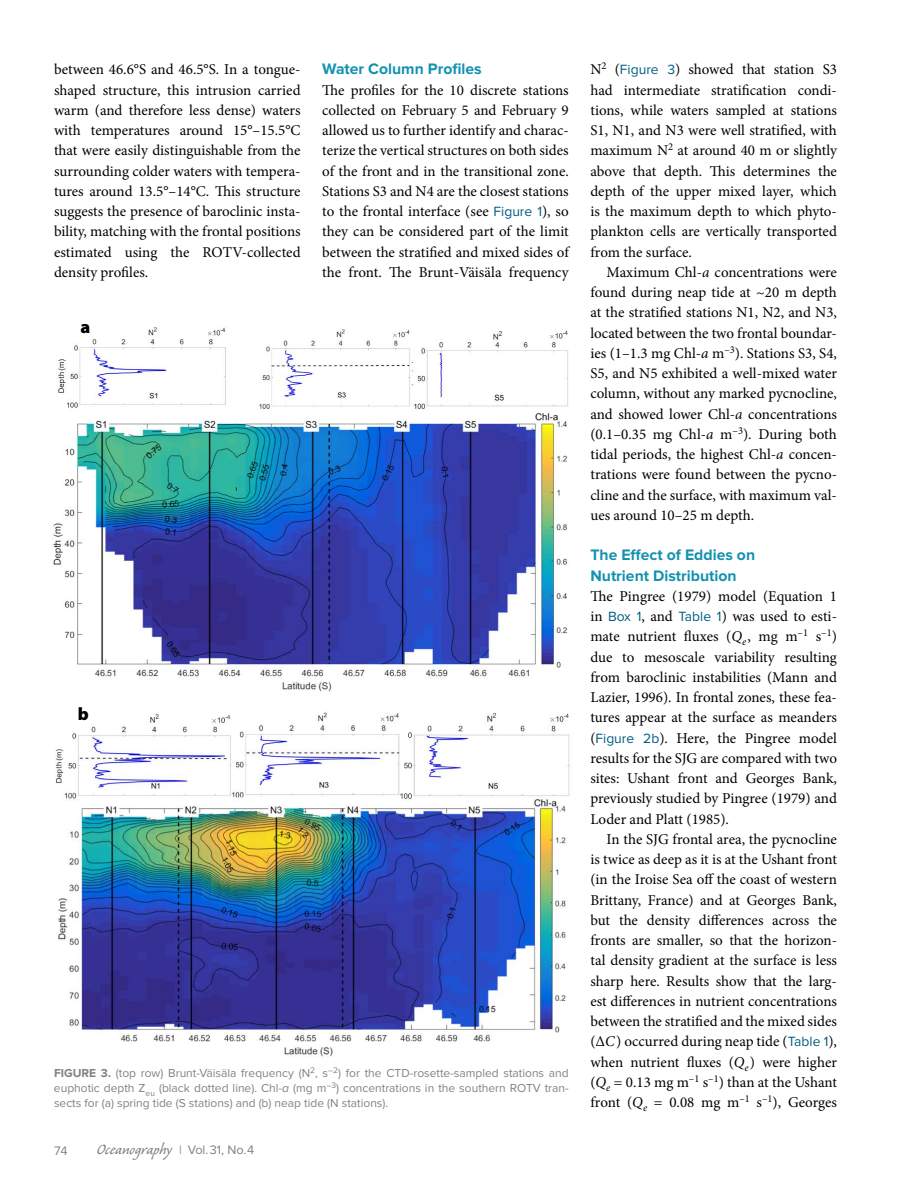
<style>
.page{position:relative;width:918px;height:1188px;background:#fff}
.page>*{position:absolute;margin:0;border:0;box-sizing:border-box;transform-origin:0 0}
.t1{font:18.75px "Caliban Std";color:#808285}
.t2{font:900 18px "Myriad Pro";color:#000}
.t3{font:700 15.75px/20.2px "Proxima Nova";color:#1292af}
.t4{font:15px/20.2px "Minion Pro";color:#000;text-align:justify}
.t5{font:12.75px "Proxima Nova";color:#808285}
.t6{font:12px/15px "Proxima Nova";color:#808285;text-align:justify}
.s1{font-family:"Proxima Nova";font-size:13.8px;color:#005c83}
.s2{font-weight:700}
.s3{font-style:italic}
.s4{font-family:"Proxima Nova";font-size:12.75px}
</style>
<div class="page">
<img style="left:53px;top:327px;width:516px;height:365px">
<img style="left:55px;top:712px;width:515px;height:345px">
<p class="t4" style="left:54px;top:59px;width:248px">between 46.6°S and 46.5°S. In a tongue&shy;shaped structure, this intrusion carried warm (and therefore less dense) waters with temperatures around 15°–15.5°C that were easily distinguishable from the surrounding colder waters with tempera&shy;tures around 13.5°–14°C. This structure suggests the presence of baroclinic insta&shy;bility, matching with the frontal positions estimated using the ROTV-collected density profiles.</p>
<p class="t3" style="left:322px;top:59px;width:161px">Water Column Profiles</p>
<p class="t4" style="left:322px;top:80px;width:248px">The profiles for the 10 discrete stations collected on February 5 and February 9 allowed us to further identify and charac&shy;terize the vertical structures on both sides of the front and in the transitional zone.<br>Stations S3 and N4 are the closest stations to the frontal interface (see <span class="s1">Figure 1</span>), so they can be considered part of the limit between the stratified and mixed sides of the front. The Brunt-Väisäla frequency</p>
<p class="t2" style="left:80px;top:315px;width:11px">a</p>
<p class="t2" style="left:78px;top:701px;width:12px">b</p>
<p class="t6" style="left:54px;top:1066px;width:516px"><span class="s2">FIGURE 3.</span> (top row) Brunt-Väisäla frequency (N<sup>2</sup>, s<sup>–2</sup>) for the CTD-rosette-sampled stations and euphotic depth Z<sub>eu</sub> (black dotted line). Chl-<span class="s3">a</span> (mg m<sup>–3</sup>) concentrations in the southern ROTV tran&shy;sects for (a) spring tide (S stations) and (b) neap tide (N stations).</p>
<p class="t5" style="left:54px;top:1143px;width:15px">74</p>
<p class="t1" style="left:97px;top:1140px;width:159px">Oceanography <span class="s4">| Vol.31, No.4</span></p>
<p class="t4" style="left:590px;top:59px;width:248px">N<sup>2</sup> (<span class="s1">Figure 3</span>) showed that station S3 had intermediate stratification condi&shy;tions, while waters sampled at stations S1, N1, and N3 were well stratified, with maximum N<sup>2</sup> at around 40 m or slightly above that depth. This determines the depth of the upper mixed layer, which is the maximum depth to which phyto&shy;plankton cells are vertically transported from the surface.</p>
<p class="t4" style="left:590px;top:262px;width:248px;text-indent:16px">Maximum Chl-<span class="s3">a</span> concentrations were found during neap tide at ~20 m depth at the stratified stations N1, N2, and N3, located between the two frontal boundar&shy;ies (1–1.3 mg Chl-<span class="s3">a</span> m<sup>–3</sup>). Stations S3, S4, S5, and N5 exhibited a well-mixed water column, without any marked pycnocline, and showed lower Chl-<span class="s3">a</span> concentrations (0.1–0.35 mg Chl-<span class="s3">a</span> m<sup>–3</sup>). During both tidal periods, the highest Chl-<span class="s3">a</span> concen&shy;trations were found between the pycno&shy;cline and the surface, with maximum val&shy;ues around 10–25 m depth.</p>
<p class="t3" style="left:590px;top:545px;width:166px">The Effect of Eddies on<br>Nutrient Distribution</p>
<p class="t4" style="left:590px;top:586px;width:248px">The Pingree (1979) model (Equation 1 in <span class="s1">Box 1</span>, and <span class="s1">Table 1</span>) was used to esti&shy;mate nutrient fluxes (<span class="s3">Q</span><sub>e</sub>, mg m<sup>–1</sup> s<sup>–1</sup>) due to mesoscale variability resulting from baroclinic instabilities (Mann and Lazier, 1996). In frontal zones, these fea&shy;tures appear at the surface as meanders (<span class="s1">Figure 2b</span>). Here, the Pingree model results for the SJG are compared with two sites: Ushant front and Georges Bank, previously studied by Pingree (1979) and Loder and Platt (1985).</p>
<p class="t4" style="left:590px;top:829px;width:248px;text-indent:16px">In the SJG frontal area, the pycnocline is twice as deep as it is at the Ushant front (in the Iroise Sea off the coast of western Brittany, France) and at Georges Bank, but the density differences across the fronts are smaller, so that the horizon&shy;tal density gradient at the surface is less sharp here. Results show that the larg&shy;est differences in nutrient concentrations between the stratified and the mixed sides (Δ<span class="s3">C</span>) occurred during neap tide (<span class="s1">Table 1</span>), when nutrient fluxes (<span class="s3">Q</span><sub>e</sub>) were higher (<span class="s3">Q</span><sub>e</sub> = 0.13 mg m<sup>–1</sup> s<sup>–1</sup>) than at the Ushant front (<span class="s3">Q</span><sub>e</sub> = 0.08 mg m<sup>–1</sup> s<sup>–1</sup>), Georges</p>
</div>
